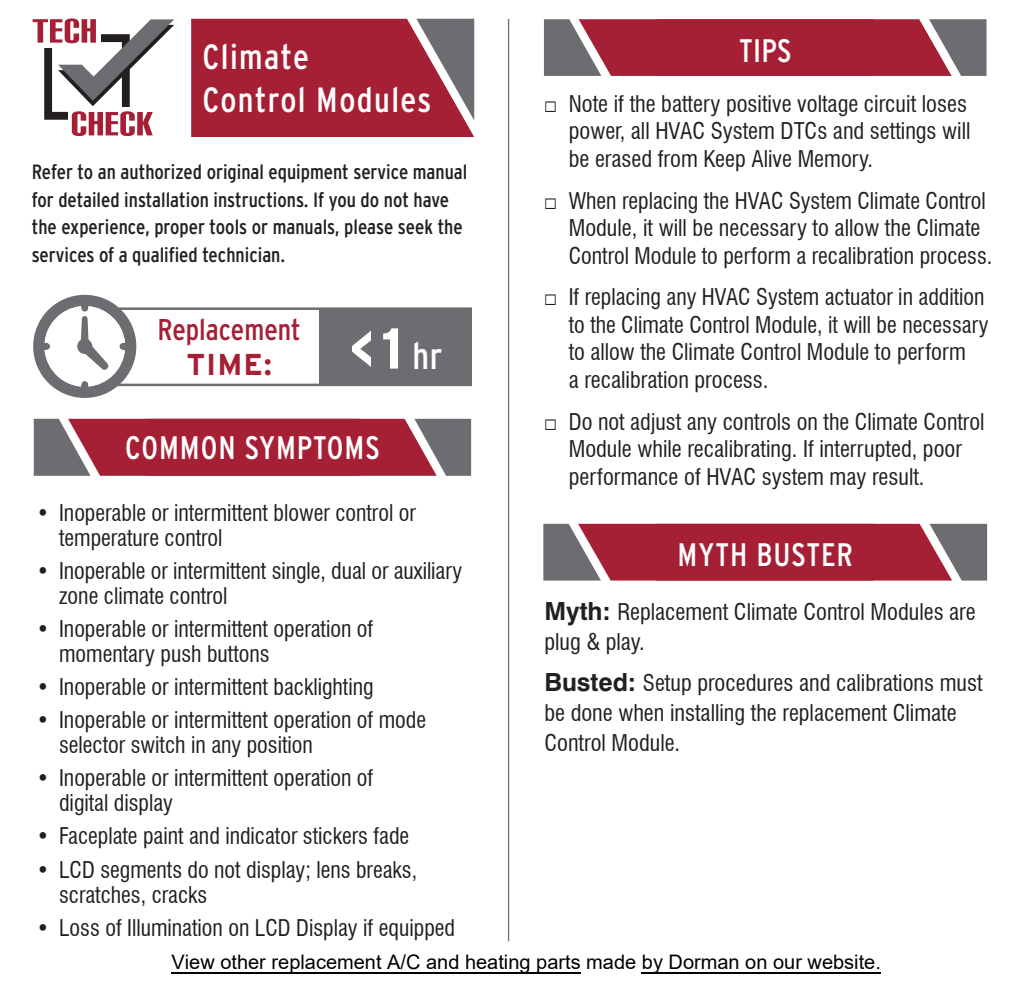
<style>
.page{position:relative;width:1021px;height:990px;background:#fff}
.page>*{position:absolute;margin:0;border:0;box-sizing:border-box;transform-origin:0 0}
.t1{font:700 57.5px "Interstate";color:#fff}
.t2{font:condensed 35px/42.5px "Interstate";letter-spacing:.04em;color:#fff}
.t3{font:condensed 32.5px "Interstate";letter-spacing:.03em;color:#fff}
.t4{font:condensed 30px/35px "Interstate";color:#a62035;text-align:center}
.t5{font:condensed 22.5px/27.5px "Swiss 721 BT";color:#231f20}
.t6{font:condensed 20.5px/27.5px "Interstate";color:#231f20}
.t7{font:20px "Arial";color:#000}
.s1{font-weight:700;font-stretch:normal}
.s2{font-weight:400;font-stretch:condensed;font-size:37.5px}
.s3{font-family:"Mistral";font-stretch:normal}
.s4{font-weight:700;font-stretch:normal;font-size:25px}
</style>
<div class="page">
<hr style="left:508px;top:19px;width:1px;height:922px;background:#6c6d70">
<svg style="left:33px;top:18px;width:141px;height:118px"></svg>
<svg style="left:191px;top:19px;width:283px;height:118px;background:#a32d40"></svg>
<div style="left:320px;top:308px;width:152px;height:77px;background:#6c6d70"></div>
<svg style="left:33px;top:294px;width:104px;height:104px"></svg>
<hr style="left:118px;top:307px;width:354px;height:3px;background:#6c6d70">
<hr style="left:117px;top:384px;width:355px;height:2px;background:#6c6d70">
<svg style="left:544px;top:19px;width:442px;height:57px;background:#9f3849"></svg>
<svg style="left:543px;top:524px;width:444px;height:57px;background:#a0394a"></svg>
<svg style="left:34px;top:419px;width:437px;height:57px;background:#9f3849"></svg>
<hr style="left:642px;top:972px;width:239px;height:1px;background:#000">
<hr style="left:171px;top:972px;width:410px;height:1px;background:#000">
<p class="t2" style="left:202px;top:36px;width:230px">Climate<br>Control Modules</p>
<p class="t6" style="left:32px;top:158px;width:437px">Refer to an authorized original equipment service manual for detailed installation instructions. If you do not have the experience, proper tools or manuals, please seek the services of a qualified technician.</p>
<p class="t4" style="left:157px;top:312px;width:145px">Replacement<br><span class="s1">TIME:</span></p>
<p class="t1" style="left:349px;top:316px;width:95px">&lt;1 <span class="s2">hr</span></p>
<p class="t3" style="left:125px;top:429px;width:256px">COMMON SYMPTOMS</p>
<p class="t5" style="left:59px;top:500px;width:358px;line-height:25px;text-indent:-22px">• Inoperable or intermittent blower control or temperature control</p>
<p class="t5" style="left:59px;top:558px;width:405px;line-height:25px;text-indent:-22px">• Inoperable or intermittent single, dual or auxiliary zone climate control</p>
<p class="t5" style="left:59px;top:616px;width:316px;line-height:25px;text-indent:-22px">• Inoperable or intermittent operation of momentary push buttons</p>
<p class="t5" style="left:37px;top:673px;width:338px">• Inoperable or intermittent backlighting</p>
<p class="t5" style="left:59px;top:708px;width:368px;line-height:25px;text-indent:-22px">• Inoperable or intermittent operation of mode selector switch in any position</p>
<p class="t5" style="left:59px;top:766px;width:316px;line-height:25px;text-indent:-22px">• Inoperable or intermittent operation of digital display</p>
<p class="t5" style="left:37px;top:823px;width:374px">• Faceplate paint and indicator stickers fade</p>
<p class="t5" style="left:59px;top:857px;width:359px;line-height:25px;text-indent:-22px">• LCD segments do not display; lens breaks, scratches, cracks</p>
<p class="t5" style="left:37px;top:914px;width:420px">• Loss of Illumination on LCD Display if equipped</p>
<p class="t3" style="left:739px;top:32px;width:54px">TIPS</p>
<p class="t5" style="left:569px;top:90px;width:403px;text-indent:-25px"><span class="s3">□</span> Note if the battery positive voltage circuit loses power, all HVAC System DTCs and settings will be erased from Keep Alive Memory.</p>
<p class="t5" style="left:569px;top:187px;width:425px;text-indent:-25px"><span class="s3">□</span> When replacing the HVAC System Climate Control<br>Module, it will be necessary to allow the Climate<br>Control Module to perform a recalibration process.</p>
<p class="t5" style="left:569px;top:284px;width:421px;text-indent:-25px"><span class="s3">□</span> If replacing any HVAC System actuator in addition to the Climate Control Module, it will be necessary to allow the Climate Control Module to perform<br>a recalibration process.</p>
<p class="t5" style="left:569px;top:408px;width:417px;text-indent:-25px"><span class="s3">□</span> Do not adjust any controls on the Climate Control<br>Module while recalibrating. If interrupted, poor performance of HVAC system may result.</p>
<p class="t3" style="left:677px;top:537px;width:177px">MYTH BUSTER</p>
<p class="t5" style="left:544px;top:597px;width:433px;line-height:30px"><span class="s4">Myth:</span> Replacement Climate Control Modules are plug &amp; play.</p>
<p class="t5" style="left:544px;top:668px;width:440px;line-height:30px"><span class="s4">Busted:</span> Setup procedures and calibrations must be done when installing the replacement Climate<br>Control Module.</p>
<p class="t7" style="left:171px;top:948px;width:711px">View other replacement A/C and heating parts made by Dorman on our website.</p>
</div>
